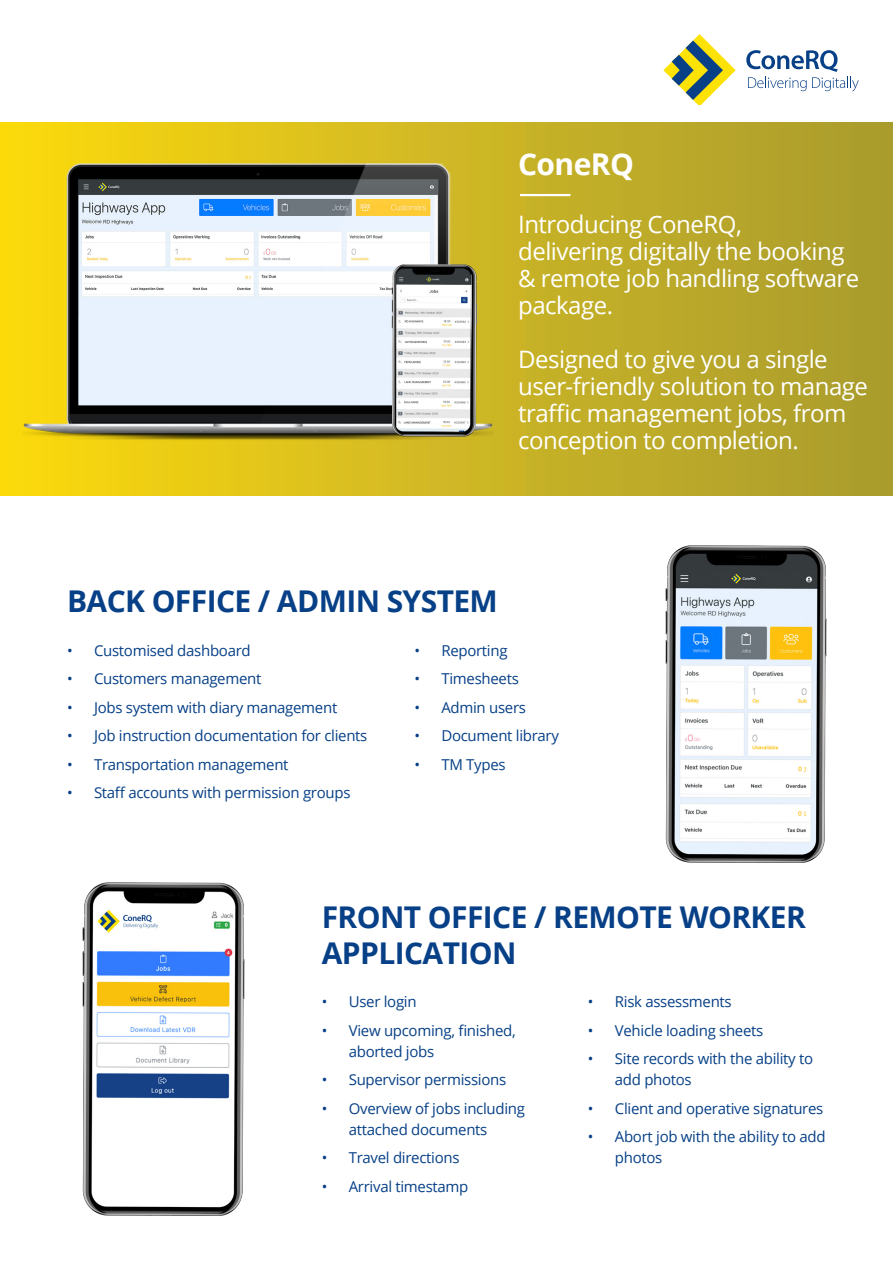
<style>
.page{position:relative;width:893px;height:1263px;background:#fff}
.page>*{position:absolute;margin:0;border:0;box-sizing:border-box;transform-origin:0 0}
.t1{font:700 30px "Open Sans";letter-spacing:-.02em;color:#074087}
.t2{font:700 30px "Open Sans";letter-spacing:-.02em;color:#fff}
.t3{font:24px/27px "Open Sans";letter-spacing:-.02em;color:#fff}
.t4{font:15px/21px "Open Sans";letter-spacing:-.02em;color:#074087}
</style>
<div class="page">
<div style="left:0;top:122px;width:893px;height:373px;background:linear-gradient(to right,#fcd910,#a79a32)"></div>
<img style="left:22px;top:164px;width:472px;height:277px">
<svg style="left:746px;top:50px;width:113px;height:41px"></svg>
<svg style="left:663px;top:34px;width:73px;height:71px"></svg>
<img style="left:665px;top:545px;width:161px;height:317px">
<img style="left:82px;top:883px;width:162px;height:333px">
<hr style="left:520px;top:194px;width:50px;height:2px;background:#fff">
<p class="t2" style="left:518px;top:143px;width:117px">ConeRQ</p>
<p class="t3" style="left:518px;top:210px;width:343px">Introducing ConeRQ,<br>delivering digitally the booking &amp; remote job handling software package.</p>
<p class="t3" style="left:518px;top:345px;width:351px">Designed to give you a single user-friendly solution to manage</p>
<p class="t3" style="left:518px;top:399px;width:330px">traffic management jobs, from</p>
<p class="t3" style="left:518px;top:426px;width:282px">conception to completion.</p>
<p class="t1" style="left:67px;top:580px;width:432px">BACK OFFICE / ADMIN SYSTEM</p>
<p class="t4" style="left:67px;top:640px;width:185px">• Customised dashboard</p>
<p class="t4" style="left:67px;top:668px;width:196px">• Customers management</p>
<p class="t4" style="left:67px;top:697px;width:272px">• Jobs system with diary management</p>
<p class="t4" style="left:67px;top:725px;width:302px">• Job instruction documentation for clients</p>
<p class="t4" style="left:67px;top:754px;width:223px">• Transportation management</p>
<p class="t4" style="left:67px;top:782px;width:285px">• Staff accounts with permission groups</p>
<p class="t4" style="left:414px;top:640px;width:95px">• Reporting</p>
<p class="t4" style="left:414px;top:668px;width:106px">• Timesheets</p>
<p class="t4" style="left:414px;top:697px;width:113px">• Admin users</p>
<p class="t4" style="left:414px;top:725px;width:146px">• Document library</p>
<p class="t4" style="left:414px;top:754px;width:93px">• TM Types</p>
<p class="t1" style="left:322px;top:896px;width:486px">FRONT OFFICE / REMOTE WORKER</p>
<p class="t1" style="left:322px;top:932px;width:196px">APPLICATION</p>
<p class="t4" style="left:322px;top:991px;width:96px">• User login</p>
<p class="t4" style="left:349px;top:1019px;width:168px;text-indent:-27px">• View upcoming, finished, aborted jobs</p>
<p class="t4" style="left:322px;top:1069px;width:186px">• Supervisor permissions</p>
<p class="t4" style="left:349px;top:1097px;width:178px;text-indent:-27px">• Overview of jobs including attached documents</p>
<p class="t4" style="left:322px;top:1147px;width:139px">• Travel directions</p>
<p class="t4" style="left:322px;top:1175px;width:148px">• Arrival timestamp</p>
<p class="t4" style="left:588px;top:991px;width:145px">• Risk assessments</p>
<p class="t4" style="left:588px;top:1019px;width:177px">• Vehicle loading sheets</p>
<p class="t4" style="left:615px;top:1048px;width:200px;text-indent:-27px">• Site records with the ability to add photos</p>
<p class="t4" style="left:588px;top:1097px;width:237px">• Client and operative signatures</p>
<p class="t4" style="left:615px;top:1126px;width:212px;text-indent:-27px">• Abort job with the ability to add photos</p>
</div>
